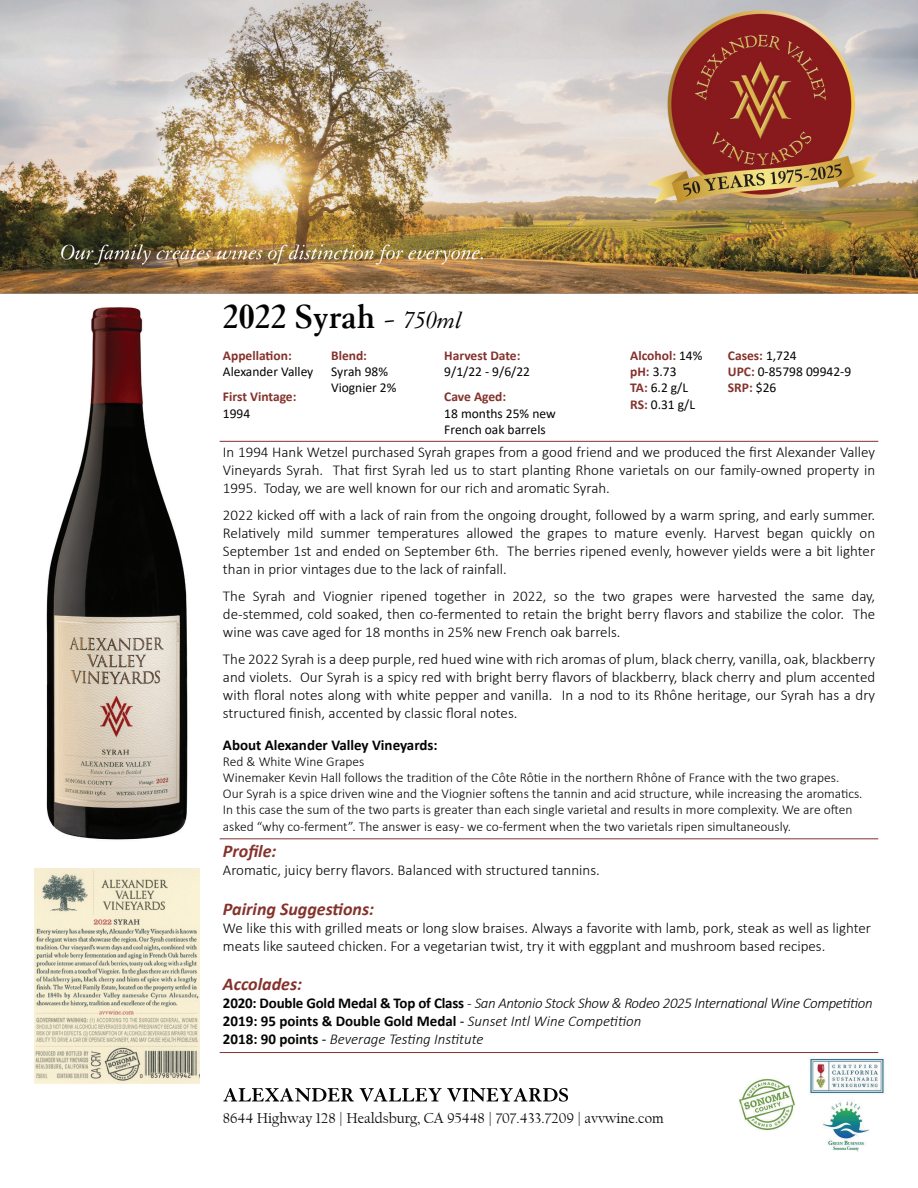
<style>
.page{position:relative;width:918px;height:1188px;background:#fff}
.page>*{position:absolute;margin:0;border:0;box-sizing:border-box;transform-origin:0 0}
.t1{font:700 36px "Granjon LT Std";color:#040503}
.t2{font:italic 700 18px "Calibri";color:#84322c}
.t3{font:300 15px/18px "Calibri";color:#040503;text-align:justify}
.t4{font:italic 300 15px/18px "Calibri";letter-spacing:-.025em;color:#040503}
.t5{font:15px "Californian FB";color:#040503}
.t6{font:700 15px "Calibri";color:#040503}
.t7{font:300 13.5px/16.2px "Calibri";color:#040503}
.t8{font:13.5px/16.2px "Calibri";color:#040503}
.t9{font:700 13.5px "Calibri";color:#84322c}
.s1{font-weight:400;font-style:italic}
.s2{font-weight:400;font-style:italic;font-size:25.5px}
.s3{font-weight:700;color:#84322c}
.s4{font-weight:700;font-style:normal}
.s5{font-style:normal}
.s6{font-weight:400}
.s7{font-weight:400;font-style:normal}
</style>
<div class="page">
<img style="left:810px;top:1058px;width:74px;height:36px">
<img style="left:823px;top:1101px;width:46px;height:51px">
<svg style="left:223px;top:1088px;width:131px;height:13px"></svg>
<svg style="left:360px;top:1088px;width:208px;height:14px"></svg>
<img style="left:46px;top:307px;width:142px;height:533px">
<img style="left:35px;top:868px;width:164px;height:216px">
<img style="left:739px;top:1079px;width:56px;height:51px">
<hr style="left:220px;top:441px;width:658px;height:1px;background:#84322c">
<hr style="left:220px;top:838px;width:658px;height:1px;background:#84322c">
<hr style="left:220px;top:1052px;width:658px;height:1px;background:#84322c">
<img style="left:0;top:0;width:918px;height:294px">
<h1 class="t1" style="left:223px;top:297px;width:241px">2022 Syrah <span class="s1">-</span> <span class="s2">750ml</span></h1>
<p class="t9" style="left:223px;top:346px;width:70px">Appellation:</p>
<p class="t8" style="left:223px;top:363px;width:92px">Alexander Valley</p>
<p class="t9" style="left:223px;top:387px;width:75px">First Vintage:</p>
<p class="t8" style="left:223px;top:405px;width:29px">1994</p>
<p class="t9" style="left:331px;top:346px;width:37px">Blend:</p>
<p class="t8" style="left:331px;top:363px;width:67px">Syrah 98%<br>Viognier 2%</p>
<p class="t9" style="left:444px;top:346px;width:78px">Harvest Date:</p>
<p class="t8" style="left:444px;top:363px;width:87px">9/1/22 - 9/6/22</p>
<p class="t9" style="left:444px;top:387px;width:63px">Cave Aged:</p>
<p class="t8" style="left:444px;top:405px;width:113px">18 months 25% new<br>French oak barrels</p>
<p class="t8" style="left:630px;top:347px;width:74px"><span class="s3">Alcohol:</span> 14% <span class="s3">pH:</span> 3.73<br><span class="s3">TA:</span> 6.2 g/L<br><span class="s3">RS:</span> 0.31 g/L</p>
<p class="t8" style="left:728px;top:347px;width:125px"><span class="s3">Cases:</span> 1,724<br><span class="s3">UPC:</span> 0-85798 09942-9<br><span class="s3">SRP:</span> $26</p>
<p class="t3" style="left:223px;top:443px;width:654px">In 1994 Hank Wetzel purchased Syrah grapes from a good friend and we produced the first Alexander Valley Vineyards Syrah. That first Syrah led us to start planting Rhone varietals on our family-owned property in 1995. Today, we are well known for our rich and aromatic Syrah.</p>
<p class="t3" style="left:223px;top:506px;width:654px">2022 kicked off with a lack of rain from the ongoing drought, followed by a warm spring, and early summer.<br>Relatively mild summer temperatures allowed the grapes to mature evenly. Harvest began quickly on September 1st and ended on September 6th. The berries ripened evenly, however yields were a bit lighter than in prior vintages due to the lack of rainfall.</p>
<p class="t3" style="left:223px;top:587px;width:654px">The Syrah and Viognier ripened together in 2022, so the two grapes were harvested the same day, de-stemmed, cold soaked, then co-fermented to retain the bright berry flavors and stabilize the color. The wine was cave aged for 18 months in 25% new French oak barrels.</p>
<p class="t3" style="left:223px;top:650px;width:654px">The 2022 Syrah is a deep purple, red hued wine with rich aromas of plum, black cherry, vanilla, oak, blackberry and violets. Our Syrah is a spicy red with bright berry flavors of blackberry, black cherry and plum accented with floral notes along with white pepper and vanilla. In a nod to its Rhône heritage, our Syrah has a dry structured finish, accented by classic floral notes.</p>
<p class="t6" style="left:223px;top:734px;width:216px">About Alexander Valley Vineyards:</p>
<p class="t7" style="left:223px;top:753px;width:641px">Red &amp; White Wine Grapes<br>Winemaker Kevin Hall follows the tradition of the Côte Rôtie in the northern Rhône of France with the two grapes.<br>Our Syrah is a spice driven wine and the Viognier softens the tannin and acid structure, while increasing the aromatics.<br>In this case the sum of the two parts is greater than each single varietal and results in more complexity. We are often asked “why co-ferment”. The answer is easy - we co-ferment when the two varietals ripen simultaneously.</p>
<p class="t2" style="left:223px;top:838px;width:55px">Profile:</p>
<p class="t3" style="left:223px;top:861px;width:378px">Aromatic, juicy berry flavors. Balanced with structured tannins.</p>
<p class="t2" style="left:223px;top:896px;width:153px">Pairing Suggestions:</p>
<p class="t3" style="left:223px;top:919px;width:650px">We like this with grilled meats or long slow braises. Always a favorite with lamb, pork, steak as well as lighter meats like sauteed chicken. For a vegetarian twist, try it with eggplant and mushroom based recipes.</p>
<p class="t2" style="left:223px;top:972px;width:81px">Accolades:</p>
<p class="t4" style="left:223px;top:994px;width:651px"><span class="s4">2020: Double Gold Medal &amp; Top of Class</span> <span class="s5">-</span> San Antonio Stock Show &amp; Rodeo 2025 International Wine Competition<br><span class="s4">2019: 95 points &amp; Double Gold Medal</span> <span class="s6">-</span> Sunset Intl Wine Competition<br><span class="s4">2018: 90 points</span> <span class="s7">-</span> Beverage Testing Institute</p>
<p class="t5" style="left:223px;top:1109px;width:442px">8644 Highway 128 | Healdsburg, CA 95448 | 707.433.7209 | avvwine.com</p>
</div>
